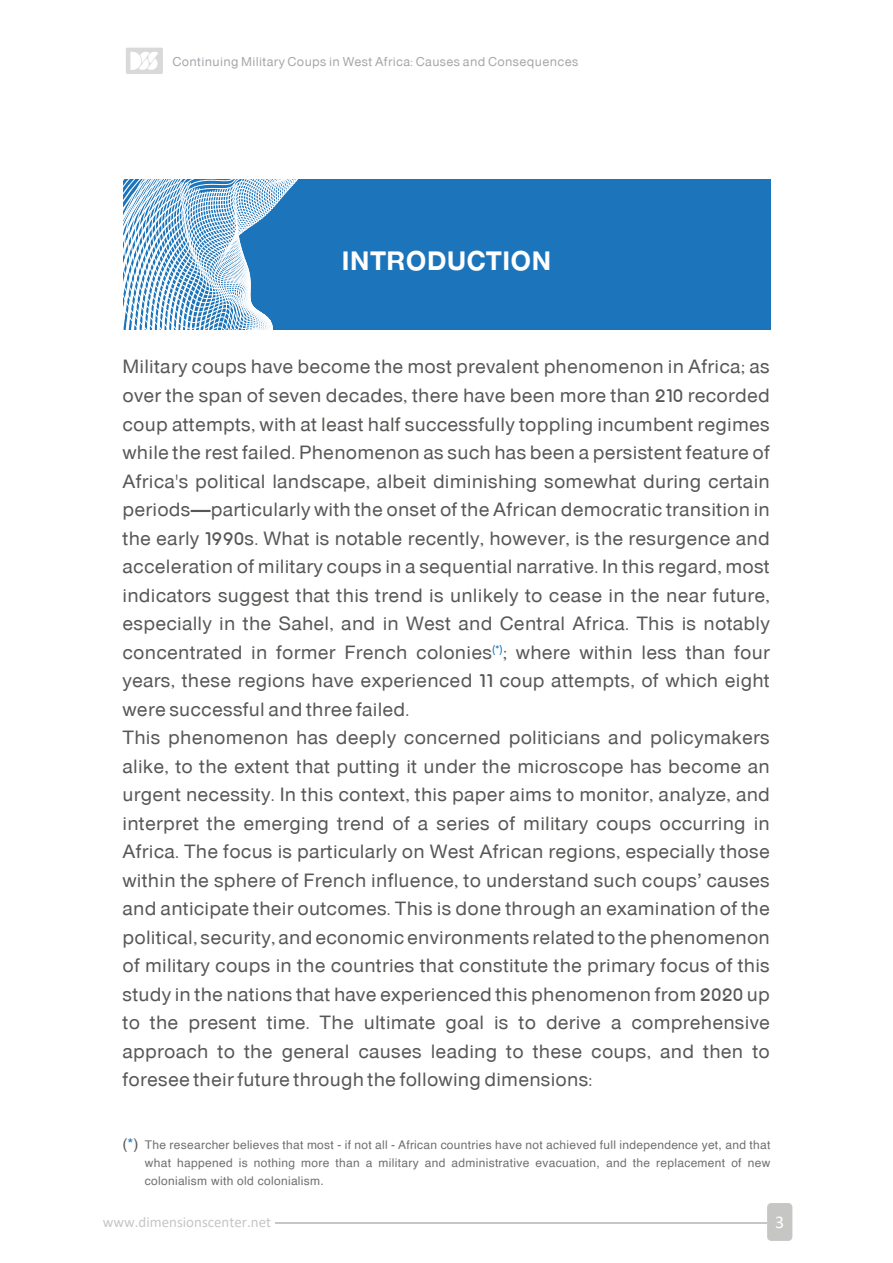
<style>
.page{position:relative;width:893px;height:1263px;background:#fff}
.page>*{position:absolute;margin:0;border:0;box-sizing:border-box;transform-origin:0 0}
.t1{font:27px "be IN Black";color:#fff}
.t2{font:19.5px/28.5px "be IN Normal";letter-spacing:.01em;color:#575756}
.t3{font:18px "Calibri";color:#fff}
.t4{font:15px "Calibri";color:#c6c6c5}
.t5{font:12.9px "be IN Normal";letter-spacing:.025em;color:#a5a7aa}
.t6{font:12px/18px "Helvetica";letter-spacing:.025em;color:#6f6f6e;text-align:justify}
.s1{font-size:15px;color:#575756}
.s2{font-size:15px;color:#1d70b7}
</style>
<div class="page">
<div style="left:767px;top:1203px;width:25px;height:38px;background:#c6c6c5;border-radius:4px"></div>
<hr style="left:276px;top:1222px;width:491px;height:2px;background:#c6c6c5">
<div style="left:126px;top:48px;width:37px;height:26px;background:#d9d9d9;border-radius:2px"></div>
<svg style="left:130px;top:52px;width:28px;height:18px"></svg>
<div style="left:123px;top:180px;width:647px;height:150px;background:#1c75bb"></div>
<svg style="left:123px;top:179px;width:175px;height:151px"></svg>
<p class="t5" style="left:172px;top:54px;width:407px">Continuing Military Coups in West Africa: Causes and Consequences</p>
<h1 class="t1" style="left:342px;top:245px;width:211px">INTRODUCTION</h1>
<p class="t2" style="left:123px;top:352px;width:649px">Military coups have become the most prevalent phenomenon in Africa; as over the span of seven decades, there have been more than 210 recorded coup attempts, with at least half successfully toppling incumbent regimes while the rest failed. Phenomenon as such has been a persistent feature of Africa's political landscape, albeit diminishing somewhat during certain periods—particularly with the onset of the African democratic transition in the early 1990s. What is notable recently, however, is the resurgence and acceleration of military coups in a sequential narrative. In this regard, most indicators suggest that this trend is unlikely to cease in the near future, especially in the Sahel, and in West and Central Africa. This is notably concentrated in former French colonies<sup>(*)</sup>; where within less than four years, these regions have experienced 11 coup attempts, of which eight were successful and three failed.<br>This phenomenon has deeply concerned politicians and policymakers alike, to the extent that putting it under the microscope has become an urgent necessity. In this context, this paper aims to monitor, analyze, and interpret the emerging trend of a series of military coups occurring in Africa. The focus is particularly on West African regions, especially those within the sphere of French influence, to understand such coups’ causes and anticipate their outcomes. This is done through an examination of the political, security, and economic environments related to the phenomenon of military coups in the countries that constitute the primary focus of this study in the nations that have experienced this phenomenon from 2020 up to the present time. The ultimate goal is to derive a comprehensive approach to the general causes leading to these coups, and then to foresee their future through the following dimensions:</p>
<p class="t6" style="left:145px;top:1136px;width:627px;text-indent:-22px"><span class="s1">(</span><span class="s2">*</span><span class="s1">)</span> The researcher believes that most - if not all - African countries have not achieved full independence yet, and that what happened is nothing more than a military and administrative evacuation, and the replacement of new colonialism with old colonialism.</p>
<p class="t4" style="left:103px;top:1211px;width:170px">www.dimensionscenter.net</p>
<p class="t3" style="left:775px;top:1209px;width:11px">3</p>
</div>
